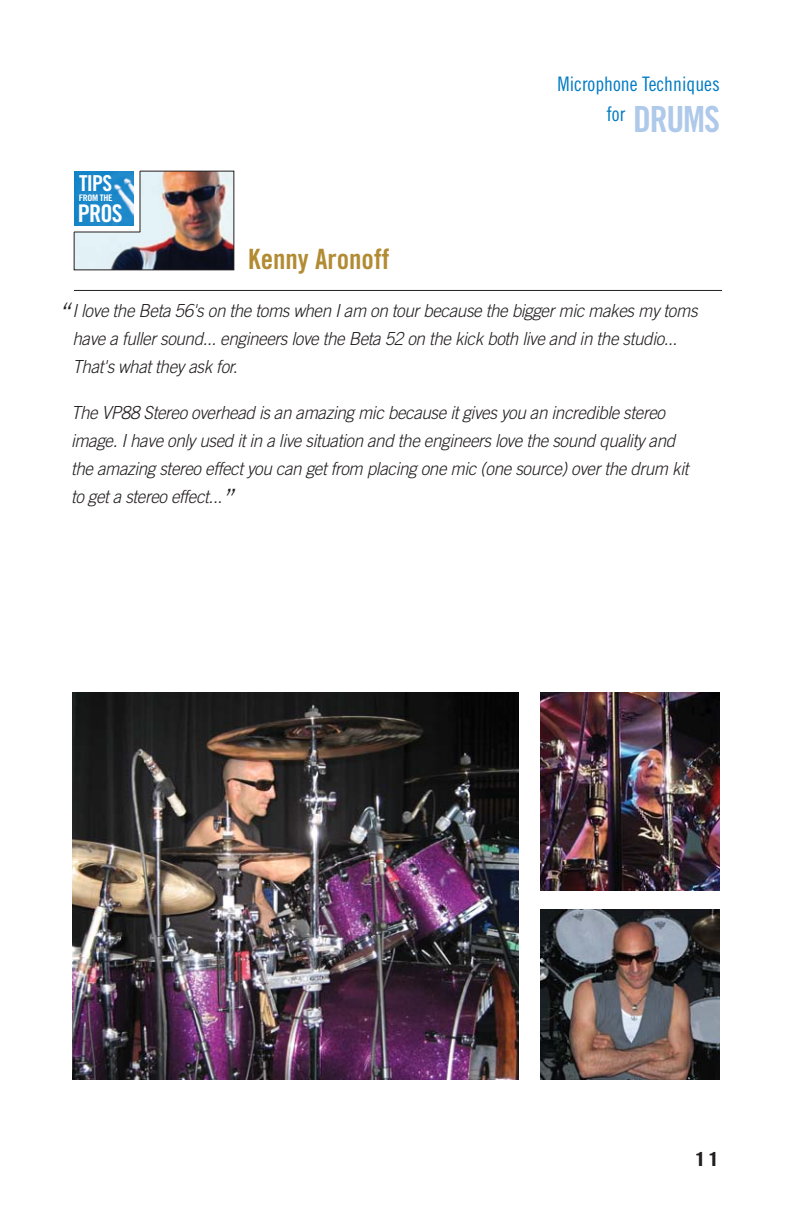
<style>
.page{position:relative;width:792px;height:1224px;background:#fff}
.page>*{position:absolute;margin:0;border:0;box-sizing:border-box;transform-origin:0 0}
.t1{font:36px "Trade Gothic Bold Cond Twenty";letter-spacing:-.035em;color:#aec9e9}
.t2{font:28px "Trade Gothic Bold Cond Twenty";color:#b28b33}
.t3{font:24.4px "Trade Gothic Bold Cond Twenty";color:#fff}
.t4{font:22px "Trade Gothic Bold Cond Twenty";color:#fff}
.t5{font:20px "Trade Gothic Cond Eighteen";color:#007bc3}
.t6{font:700 19.2px "Trade Gothic";color:#231f20;scale:1.25 1}
.t7{font:italic 300 18px/28px "Trade Gothic";letter-spacing:-.025em;color:#231f20;scale:.95 1}
.t8{font:9px "Trade Gothic Bold Cond Twenty";letter-spacing:-.035em;color:#fff;scale:1.11 1}
.s1{font-size:28px}
</style>
<div class="page">
<hr style="left:74px;top:290px;width:648px;height:1px;background:#231f20">
<img style="left:76px;top:173px;width:156px;height:95px">
<div style="left:74px;top:171px;width:160px;height:99px;border:1px solid #231f20"></div>
<div style="left:58px;top:163px;width:82px;height:69px;background:#fff"></div>
<img style="left:74px;top:171px;width:59px;height:54px">
<img style="left:72px;top:692px;width:446px;height:388px">
<img style="left:540px;top:909px;width:180px;height:171px">
<img style="left:540px;top:692px;width:180px;height:198px">
<hr style="left:74px;top:232px;width:66px;height:1px;background:#231f20">
<hr style="left:140px;top:171px;width:1px;height:61px;background:#231f20">
<p class="t5" style="left:558px;top:76px;width:164px">Microphone Techniques</p>
<p class="t4" style="left:79px;top:175px;width:35px">TIPS</p>
<h3 class="t3" style="left:78px;top:204px;width:46px">PROS</h3>
<p class="t8" style="left:79px;top:194px;width:32px">FROM THE</p>
<h2 class="t2" style="left:248px;top:249px;width:143px">Kenny Aronoff</h2>
<p class="t5" style="left:606px;top:106px;width:20px">for</p>
<h1 class="t1" style="left:633px;top:106px;width:88px">DRUMS</h1>
<p class="t7" style="left:73px;top:298px;width:663px;text-indent:-15px"><span class="s1">“</span>Ilove the Beta 56's on the toms when Iam on tourbecause the biggermic makes my toms have a fullersound...engineers love the Beta 52 on the kick both live and in the studio...<br>That's whatthey ask for.</p>
<p class="t7" style="left:71px;top:400px;width:655px">The VP88 Stereo overhead is an amazing mic because itgives you an incredible stereo image.Ihave only used itin a live situation and the engineers love the sound quality and the amazing stereo effectyou can getfrom placing one mic (one source)overthe drum kit to geta stereo effect...<span class="s1">”</span></p>
<p class="t6" style="left:693px;top:1152px;width:23px">11</p>
</div>
